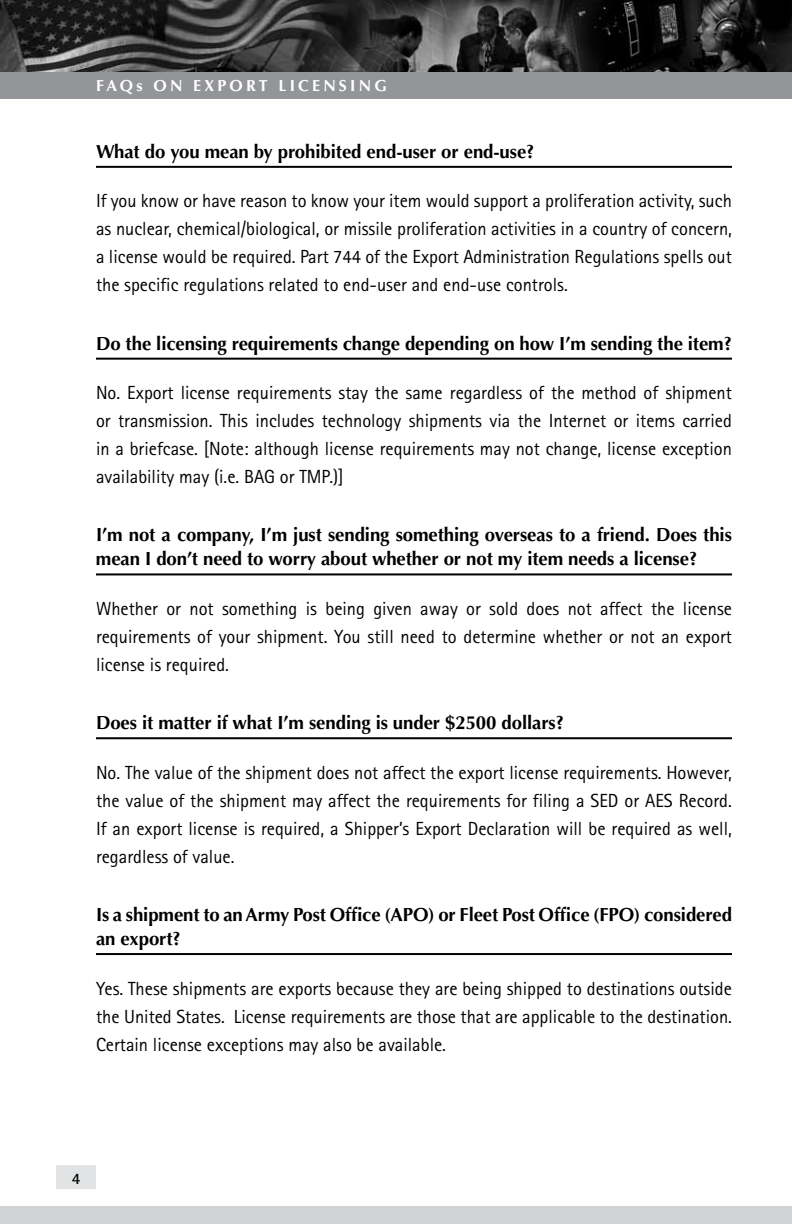
<style>
.page{position:relative;width:792px;height:1224px;background:#fff}
.page>*{position:absolute;margin:0;border:0;box-sizing:border-box;transform-origin:0 0}
.t1{font:19px/28px "Rotis Sans Serif";color:#000;text-align:justify}
.t2{font:700 19px/24px "Optima";letter-spacing:-.005em;color:#000}
.t3{font:700 16px "Optima";letter-spacing:.2em;color:#fff}
.t4{font:700 16px "Rotis Sans Serif";color:#000}
</style>
<div class="page">
<div style="left:0;top:1206px;width:792px;height:18px;background:#d1d3d4"></div>
<img style="left:0;top:0;width:791px;height:72px">
<div style="left:0;top:72px;width:792px;height:27px;background:#939598"></div>
<hr style="left:791px;top:0;width:1px;height:88px;background:#d1d3d4">
<svg style="left:791px;top:72px;width:1px;height:16px"></svg>
<hr style="left:96px;top:166px;width:636px;height:2px;background:#000">
<hr style="left:96px;top:358px;width:636px;height:2px;background:#000">
<hr style="left:96px;top:573px;width:636px;height:2px;background:#000">
<hr style="left:96px;top:737px;width:636px;height:2px;background:#000">
<hr style="left:96px;top:953px;width:636px;height:2px;background:#000">
<div style="left:56px;top:1166px;width:40px;height:24px;background:#e2e3e4"></div>
<p class="t3" style="left:96px;top:77px;width:288px">FAQs on E xport L icensing</p>
<p class="t2" style="left:96px;top:140px;width:440px">What do you mean by prohibited end-user or end-use?</p>
<p class="t1" style="left:96px;top:187px;width:638px">If you know or have reason to know your item would support a proliferation activity, such as nuclear, chemical/biological, or missile proliferation activities in a country of concern, a license would be required. Part 744 of the Export Administration Regulations spells out the specific regulations related to end-user and end-use controls.</p>
<p class="t2" style="left:96px;top:331px;width:637px">Do the licensing requirements change depending on how I ’m sending the item?</p>
<p class="t1" style="left:96px;top:379px;width:637px">No. Export license requirements stay the same regardless of the method of shipment or transmission. This includes technology shipments via the Internet or items carried in a briefcase. [Note: although license requirements may not change, license exception availability may (i.e. BAG or TMP.)]</p>
<p class="t2" style="left:96px;top:523px;width:638px">I ’m not a company, I ’m just sending something overseas to a friend. Does this mean I don’t need to worry about whether or not my item needs a license?</p>
<p class="t1" style="left:96px;top:594px;width:638px">Whether or not something is being given away or sold does not affect the license requirements of your shipment. You still need to determine whether or not an export license is required.</p>
<p class="t2" style="left:96px;top:711px;width:470px">Does it matter if what I ’m sending is under $2500 dollars?</p>
<p class="t1" style="left:96px;top:758px;width:637px">No. The value of the shipment does not affect the export license requirements. However, the value of the shipment may affect the requirements for filing a SED or AES Record.<br>If an export license is required, a Shipper’s Export Declaration will be required as well, regardless of value.</p>
<p class="t2" style="left:96px;top:903px;width:638px">I s a shipment to an Army Post Office (APO) or Fleet Post Office (FPO) considered an export?</p>
<p class="t1" style="left:96px;top:974px;width:638px">Yes. These shipments are exports because they are being shipped to destinations outside the United States. License requirements are those that are applicable to the destination.<br>Certain license exceptions may also be available.</p>
<p class="t4" style="left:72px;top:1168px;width:10px">4</p>
</div>
